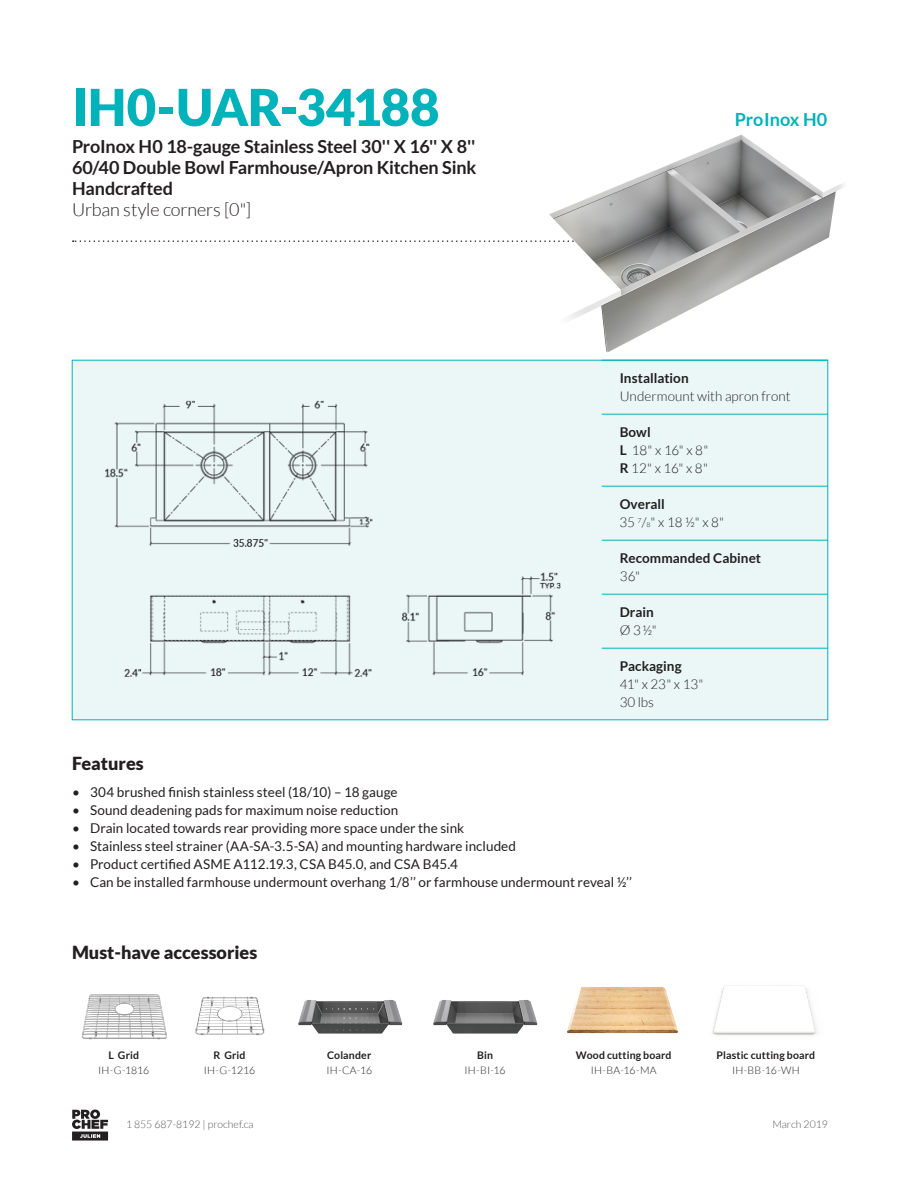
<style>
.page{position:relative;width:918px;height:1188px;background:#fff}
.page>*{position:absolute;margin:0;border:0;box-sizing:border-box;transform-origin:0 0}
.N__Produit{font:900 51px "Lato";letter-spacing:-.01em;color:#00b2b9}
.Description{font:700 18px "Lato";letter-spacing:-.01em;color:#231f20}
.Sous_Titre_12pt{font:900 18px "Lato";color:#231f20}
.Titre_1_-_Book{font:300 18px "Lato";letter-spacing:-.01em;color:#231f20}
.Collection{font:700 18px "Lato";color:#00b2b9}
.t1{font:13.5px "Lato";letter-spacing:.005em;color:#231f20}
.Spec_-__light{font:300 13.5px/18px "Lato";color:#231f20}
.Spec_-_Bold{font:700 13.5px "Lato";letter-spacing:.005em;color:#231f20}
.Access_-_Courant_Bol{font:700 10.5px "Lato";letter-spacing:.01em;color:#231f20}
.Access_-_Courant_Boo{font:300 10.5px "Lato";letter-spacing:.01em;color:#231f20}
.t2{font:300 10.5px "Lato";color:#57585a}
.s1{font-weight:700}
.s2{font-size:7.05px}
</style>
<div class="page">
<div style="left:72px;top:360px;width:756px;height:360px;background:#ebf7f7"></div>
<svg style="left:73px;top:240px;width:464px;height:2px"></svg>
<svg style="left:72px;top:1110px;width:36px;height:31px"></svg>
<hr style="left:602px;top:414px;width:226px;height:1px;background:#00b2b9">
<hr style="left:602px;top:486px;width:226px;height:1px;background:#00b2b9">
<hr style="left:602px;top:540px;width:226px;height:1px;background:#00b2b9">
<hr style="left:602px;top:594px;width:226px;height:1px;background:#00b2b9">
<hr style="left:602px;top:648px;width:226px;height:1px;background:#00b2b9">
<img style="left:99px;top:368px;width:468px;height:344px">
<img style="left:298px;top:1000px;width:105px;height:34px">
<img style="left:433px;top:1000px;width:105px;height:34px">
<img style="left:567px;top:987px;width:111px;height:47px">
<img style="left:712px;top:985px;width:105px;height:51px">
<img style="left:195px;top:996px;width:70px;height:39px">
<img style="left:537px;top:134px;width:307px;height:231px">
<img style="left:82px;top:994px;width:85px;height:46px">
<p class="N__Produit" style="left:72px;top:77px;width:369px">IH0-UAR-34188</p>
<p class="Description" style="left:72px;top:136px;width:405px">ProInox H0 18-gauge Stainless Steel 30'' X 16'' X 8''</p>
<p class="Description" style="left:72px;top:157px;width:406px">60/40 Double Bowl Farmhouse/Apron Kitchen Sink</p>
<p class="Description" style="left:72px;top:178px;width:102px">Handcrafted</p>
<p class="Titre_1_-_Book" style="left:72px;top:200px;width:181px">Urban style corners [0"]</p>
<p class="Collection" style="left:735px;top:109px;width:94px">ProInox H0</p>
<p class="Spec_-_Bold" style="left:620px;top:370px;width:70px">Installation</p>
<p class="Spec_-__light" style="left:620px;top:387px;width:172px">Undermount with apron front</p>
<p class="Spec_-_Bold" style="left:620px;top:424px;width:32px">Bowl</p>
<p class="Spec_-__light" style="left:620px;top:441px;width:90px"><span class="s1">L</span> 18" x 16" x 8"<br><span class="s1">R</span> 12" x 16" x 8"</p>
<p class="Spec_-_Bold" style="left:620px;top:496px;width:47px">Overall</p>
<p class="Spec_-__light" style="left:619px;top:513px;width:106px">35 <sup>7</sup>/<span class="s2">8</span>" x 18 ½" x 8"</p>
<p class="Spec_-_Bold" style="left:620px;top:550px;width:143px">Recommanded Cabinet</p>
<p class="Spec_-__light" style="left:620px;top:567px;width:22px">36"</p>
<p class="Spec_-_Bold" style="left:620px;top:604px;width:36px">Drain</p>
<p class="Spec_-__light" style="left:620px;top:621px;width:39px">Ø 3½"</p>
<p class="Spec_-_Bold" style="left:620px;top:658px;width:64px">Packaging</p>
<p class="Spec_-__light" style="left:620px;top:675px;width:85px">41" x 23" x 13"<br>30 lbs</p>
<p class="Sous_Titre_12pt" style="left:72px;top:753px;width:73px">Features</p>
<p class="t1" style="left:72px;top:785px;width:327px">• 304 brushed finish stainless steel (18/10) – 18 gauge</p>
<p class="t1" style="left:72px;top:803px;width:328px">• Sound deadening pads for maximum noise reduction</p>
<p class="t1" style="left:72px;top:821px;width:394px">• Drain located towards rear providing more space under the sink</p>
<p class="t1" style="left:72px;top:839px;width:446px">• Stainless steel strainer (AA-SA-3.5-SA) and mounting hardware included</p>
<p class="t1" style="left:72px;top:857px;width:388px">• Product certified ASME A112.19.3, CSA B45.0, and CSA B45.4</p>
<p class="t1" style="left:72px;top:875px;width:562px">• Can be installed farmhouse undermount overhang 1/8’’ or farmhouse undermount reveal ½’’</p>
<h2 class="Sous_Titre_12pt" style="left:72px;top:942px;width:187px">Must-have accessories</h2>
<p class="Access_-_Courant_Bol" style="left:108px;top:1049px;width:32px">L Grid</p>
<p class="Access_-_Courant_Boo" style="left:98px;top:1064px;width:53px">IH-G-1816</p>
<p class="Access_-_Courant_Bol" style="left:213px;top:1049px;width:34px">R Grid</p>
<p class="Access_-_Courant_Boo" style="left:204px;top:1064px;width:53px">IH-G-1216</p>
<p class="Access_-_Courant_Bol" style="left:327px;top:1049px;width:46px">Colander</p>
<p class="Access_-_Courant_Boo" style="left:326px;top:1064px;width:47px">IH-CA-16</p>
<p class="Access_-_Courant_Bol" style="left:477px;top:1049px;width:17px">Bin</p>
<p class="Access_-_Courant_Boo" style="left:465px;top:1064px;width:43px">IH-BI-16</p>
<p class="Access_-_Courant_Bol" style="left:576px;top:1049px;width:97px">Wood cutting board</p>
<p class="Access_-_Courant_Boo" style="left:591px;top:1064px;width:67px">IH-BA-16-MA</p>
<p class="Access_-_Courant_Bol" style="left:717px;top:1049px;width:100px">Plastic cutting board</p>
<p class="Access_-_Courant_Boo" style="left:732px;top:1064px;width:69px">IH-BB-16-WH</p>
<p class="t2" style="left:126px;top:1119px;width:129px">1 855 687-8192 | prochef.ca</p>
<p class="t2" style="left:772px;top:1119px;width:57px">March 2019</p>
</div>
